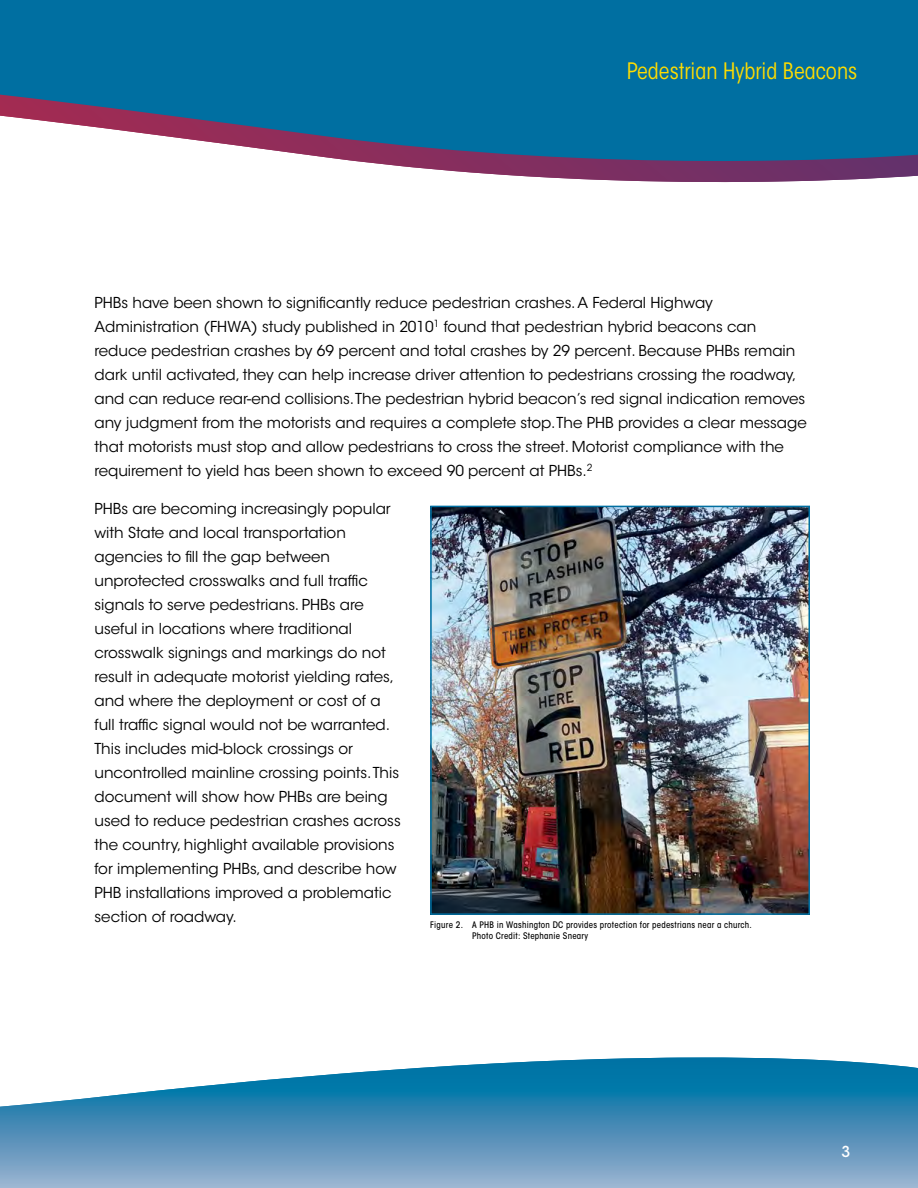
<style>
.page{position:relative;width:918px;height:1188px;background:#fff}
.page>*{position:absolute;margin:0;border:0;box-sizing:border-box;transform-origin:0 0}
.t1{font:condensed 22.5px "ITC Avant Garde Std";color:#fd0}
.t2{font:15px/24px "ITC Avant Garde Std";color:#000}
.t3{font:500 15px "ITC Avant Garde Std";color:#fff}
.t4{font:500 condensed 9px/10.8px "ITC Avant Garde Std";letter-spacing:.025em;color:#000}
</style>
<div class="page">
<svg style="left:0;top:1058px;width:918px;height:130px;background:#5d9bc0"></svg>
<div style="left:0;top:0;width:918px;height:95px;background:#006fa1"></div>
<svg style="left:0;top:95px;width:918px;height:88px"></svg>
<img style="left:433px;top:509px;width:374px;height:403px">
<div style="left:430px;top:506px;width:380px;height:409px;border:2px solid #006fa1"></div>
<h1 class="t1" style="left:627px;top:57px;width:232px">Pedestrian Hybrid Beacons</h1>
<p class="t2" style="left:94px;top:291px;width:714px">PHBs have been shown to significantly reduce pedestrian crashes. A Federal Highway Administration (FHWA) study published in 2010<sup>1</sup> found that pedestrian hybrid beacons can reduce pedestrian crashes by 69 percent and total crashes by 29 percent. Because PHBs remain dark until activated, they can help increase driver attention to pedestrians crossing the roadway, and can reduce rear-end collisions. The pedestrian hybrid beacon’s red signal indication removes any judgment from the motorists and requires a complete stop. The PHB provides a clear message that motorists must stop and allow pedestrians to cross the street. Motorist compliance with the requirement to yield has been shown to exceed 90 percent at PHBs.<sup>2</sup></p>
<p class="t2" style="left:94px;top:496px;width:308px">PHBs are becoming increasingly popular with State and local transportation agencies to fill the gap between unprotected crosswalks and full traffic signals to serve pedestrians. PHBs are useful in locations where traditional crosswalk signings and markings do not result in adequate motorist yielding rates, and where the deployment or cost of a full traffic signal would not be warranted.<br>This includes mid-block crossings or uncontrolled mainline crossing points. This document will show how PHBs are being used to reduce pedestrian crashes across the country, highlight available provisions for implementing PHBs, and describe how PHB installations improved a problematic section of roadway.</p>
<p class="t4" style="left:472px;top:920px;width:281px;text-indent:-42px">Figure 2. A PHB in Washington DC provides protection for pedestrians near a church.<br>Photo Credit: Stephanie Sneary</p>
<p class="t3" style="left:842px;top:1142px;width:10px">3</p>
</div>
